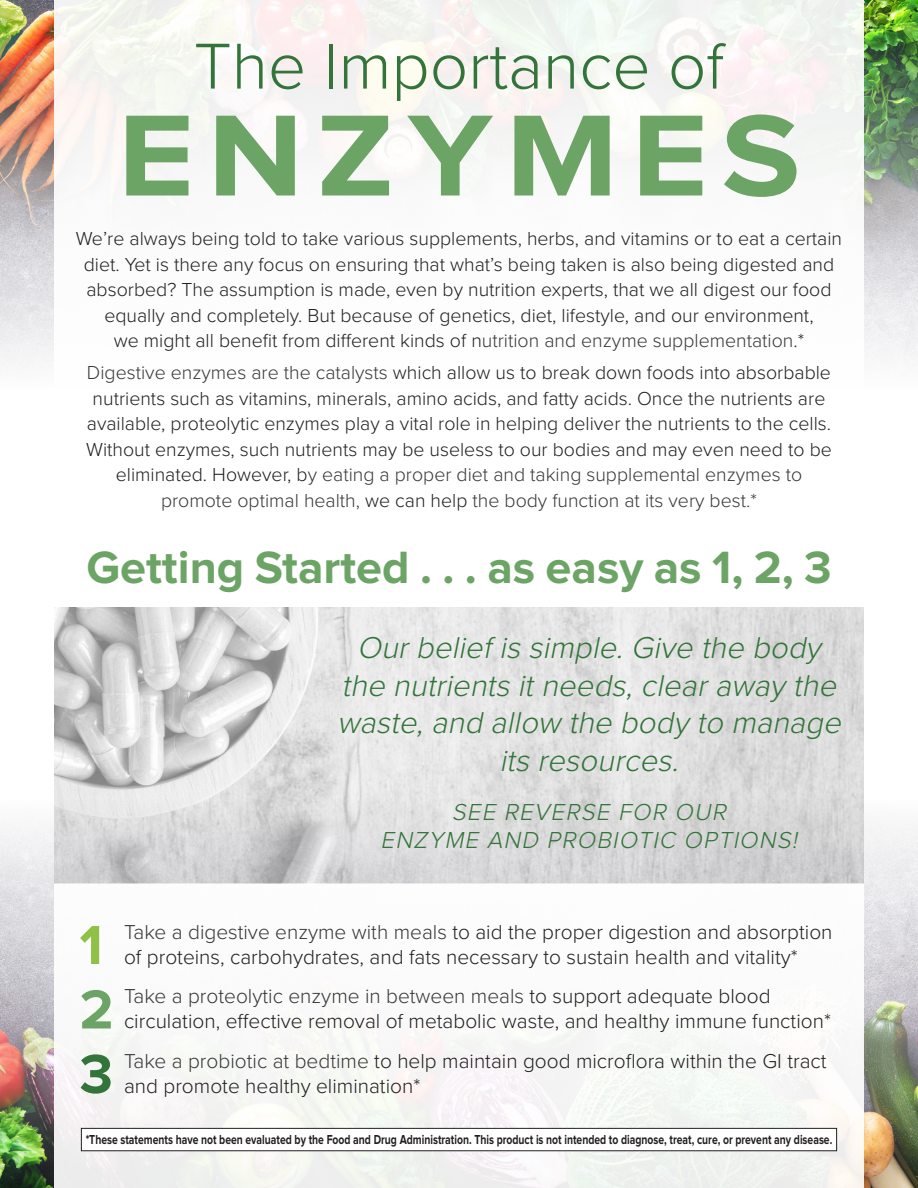
<style>
.page{position:relative;width:918px;height:1188px;background:#fff}
.page>*{position:absolute;margin:0;border:0;box-sizing:border-box;transform-origin:0 0}
.t1{font:700 119.7px "Proxima Nova";letter-spacing:.1em;color:#6ca465;scale:1.1 1}
.t2{font:300 67.2px "Proxima Nova";color:#327439}
.t3{font:700 57px "Proxima Nova";color:#8ec145}
.t4{font:700 57px "Proxima Nova";color:#6ca465}
.t5{font:700 57px "Proxima Nova";color:#327439}
.t6{font:700 46.95px "Proxima Nova";color:#6ca465}
.t7{font:italic 300 31.35px/37.5px "Proxima Nova";color:#327439;text-align:center}
.t8{font:italic 300 24px/28.8px "Proxima Nova";color:#327439;text-align:center}
.t9{font:300 20.85px/25px "Proxima Nova";color:#231f20}
.t10{font:300 19.5px/25.5px "Proxima Nova";color:#231f20;text-align:center}
.t11{font:700 13.5px "Proxima Nova";color:#231f20;scale:.77 1}
.s1{color:#383839}
</style>
<div class="page">
<img style="left:54px;top:608px;width:810px;height:191px">
<img style="left:0;top:0;width:918px;height:365px">
<img style="left:0;top:799px;width:918px;height:389px">
<svg style="left:54px;top:0;width:810px;height:365px"></svg>
<svg style="left:54px;top:883px;width:810px;height:305px"></svg>
<div style="left:81px;top:1128px;width:756px;height:23px;background:#fff"></div>
<div style="left:81px;top:1128px;width:756px;height:23px;border:1px solid #231f20"></div>
<p class="t2" style="left:194px;top:16px;width:532px">The Importance of</p>
<p class="t1" style="left:118px;top:101px;width:622px">ENZYMES</p>
<p class="t10" style="left:76px;top:225px;width:768px">We’re always being told to take various supplements, herbs, and vitamins or to eat a certain diet. Yet is there any focus on ensuring that what’s being taken is also being digested and absorbed? The assumption is made, even by nutrition experts, that we all digest our food equally and completely. But because of genetics, diet, lifestyle, and our environment,<br>we might all benefit from different kinds of n<span class="s1">utrition and enzyme supplementation</span>.*</p>
<p class="t10" style="left:86px;top:359px;width:747px"><span class="s1">Digestive enzymes are the catalysts</span> which allow us to break down foods into absorbable nutrients such as vitamins, minerals, amino acids, and fatty acids. Once the nutrients are available, proteolytic enzymes play a vital role in helping deliver the nutrients to the cells.<br>Without enzymes, such nutrients may be useless to our bodies and may even need to be eliminated. However, b<span class="s1">y eating a proper diet and taking supplemental enzymes to promote optimal health,</span> we can help <span class="s1">the body function at its very best.*</span></p>
<p class="t6" style="left:86px;top:546px;width:747px">Getting Started . . . as easy as 1, 2, 3</p>
<p class="t7" style="left:337px;top:627px;width:514px">Ourbeliefissimple.Give the body the nutrientsitneeds,clearawaythe waste,and allow the bodyto manage itsresources.</p>
<p class="t8" style="left:381px;top:796px;width:424px">SEE REVERSE FOR OUR<br>ENZYME AND PROBIOTIC OPTIONS!</p>
<p class="t3" style="left:80px;top:919px;width:25px">1</p>
<p class="t4" style="left:80px;top:983px;width:36px">2</p>
<p class="t5" style="left:80px;top:1048px;width:35px">3</p>
<p class="t9" style="left:124px;top:918px;width:710px"><span class="s1">Take a digestive enzyme with meals</span> to aid the proper digestion and absorption of proteins, carbohydrates, and fats necessary to sustain health and vitality*</p>
<p class="t9" style="left:124px;top:983px;width:708px"><span class="s1">Take a proteolytic enzyme in between meals</span> to support adequate blood circulation, effective removal of metabolic waste, and healthy immune function*</p>
<p class="t9" style="left:124px;top:1047px;width:704px"><span class="s1">Take a probiotic at bedtime</span> to help maintain good microflora within the GI tract and promote healthy elimination*</p>
<p class="t11" style="left:86px;top:1133px;width:971px">*These statements have not been evaluated by the Food and Drug Administration. This product is not intended to diagnose, treat, cure, or prevent any disease.</p>
</div>
